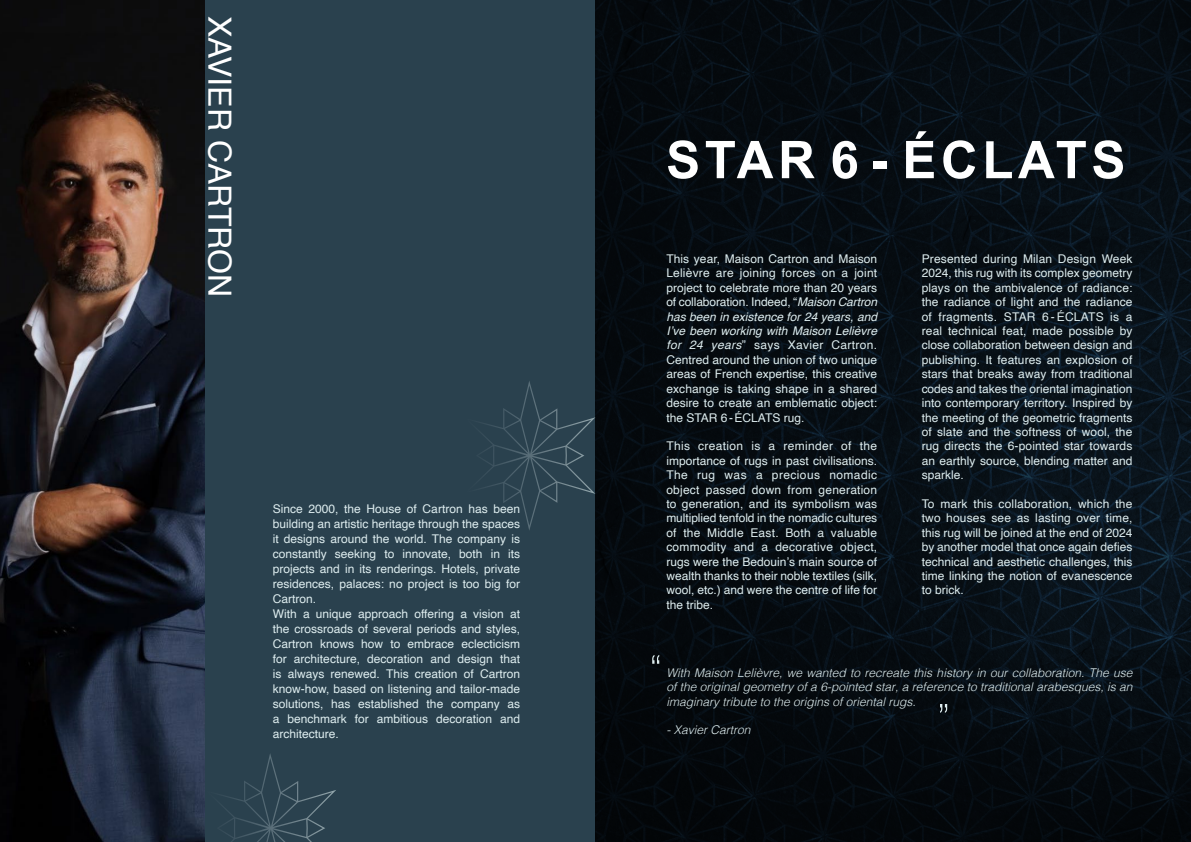
<style>
.page{position:relative;width:1191px;height:842px;background:#2a414e}
.page>*{position:absolute;margin:0;border:0;box-sizing:border-box;transform-origin:0 0}
.t1{font:700 52px "Arial";letter-spacing:.09em;color:#fff}
.t2{font:32px "Helvetica";color:#fff}
.t3{font:12px/14.4px "Helvetica";color:#deedef;text-align:justify}
.t4{font:italic 300 12px/14.4px "Helvetica";color:#deedef;text-align:justify}
.s1{font-style:italic}
</style>
<div class="page">
<svg style="left:223px;top:754px;width:113px;height:88px"></svg>
<img style="left:0;top:0;width:205px;height:842px">
<img style="left:595px;top:0;width:596px;height:842px">
<svg style="left:482px;top:381px;width:113px;height:149px"></svg>
<svg style="left:652px;top:655px;width:7px;height:9px"></svg>
<svg style="left:940px;top:704px;width:7px;height:9px"></svg>
<h2 class="t2" style="left:244px;top:16px;width:283px;rotate:90deg">XAVIER CARTRON</h2>
<p class="t3" style="left:273px;top:502px;width:249px;line-height:15px;text-align:left">Since 2000, the House of Cartron has been building an artistic heritage through the spaces it designs around the world. The company is constantly seeking to innovate, both in its projects and in its renderings. Hotels, private residences, palaces: no project is too big for Cartron.<br>With a unique approach offering a vision at the crossroads of several periods and styles, Cartron knows how to embrace eclecticism for architecture, decoration and design that is always renewed. This creation of Cartron know-how, based on listening and tailor-made solutions, has established the company as a benchmark for ambitious decoration and architecture.</p>
<h1 class="t1" style="left:666px;top:126px;width:461px">STAR 6- ÉCLATS</h1>
<p class="t3" style="left:666px;top:252px;width:212px">This year, Maison Cartron and Maison Lelièvre are joining forces on a joint project to celebrate more than 20 years of collaboration. Indeed, “<span class="s1">Maison Cartron has been in existence for 24 years, and I’ve been working with Maison Lelièvre for 24 years</span>” says Xavier Cartron.<br>Centred around the union of two unique areas of French expertise, this creative exchange is taking shape in a shared desire to create an emblematic object: the STAR 6-ÉCLATS rug.</p>
<p class="t3" style="left:666px;top:439px;width:212px">This creation is a reminder of the importance of rugs in past civilisations.<br>The rug was a precious nomadic object passed down from generation to generation, and its symbolism was multiplied tenfold in the nomadic cultures of the Middle East. Both a valuable commodity and a decorative object, rugs were the Bedouin’s main source of wealth thanks to their noble textiles (silk, wool, etc.) and were the centre of life for the tribe.</p>
<p class="t3" style="left:921px;top:252px;width:212px">Presented during Milan Design Week 2024, this rug with its complex geometry plays on the ambivalence of radiance: the radiance of light and the radiance of fragments. STAR 6-ÉCLATS is a real technical feat, made possible by close collaboration between design and publishing. It features an explosion of stars that breaks away from traditional codes and takes the oriental imagination into contemporary territory. Inspired by the meeting of the geometric fragments of slate and the softness of wool, the rug directs the 6-pointed star towards an earthly source, blending matter and sparkle.</p>
<p class="t3" style="left:921px;top:497px;width:212px">To mark this collaboration, which the two houses see as lasting over time, this rug will be joined at the end of 2024 by another model that once again defies technical and aesthetic challenges, this time linking the notion of evanescence to brick.</p>
<p class="t4" style="left:666px;top:664px;width:468px">With Maison Lelièvre, we wanted to recreate this history in our collaboration. The use of the original geometry of a 6-pointed star, a reference to traditional arabesques, is an imaginary tribute to the origins of oriental rugs.</p>
<p class="t4" style="left:666px;top:722px;width:86px">- Xavier Cartron</p>
</div>
